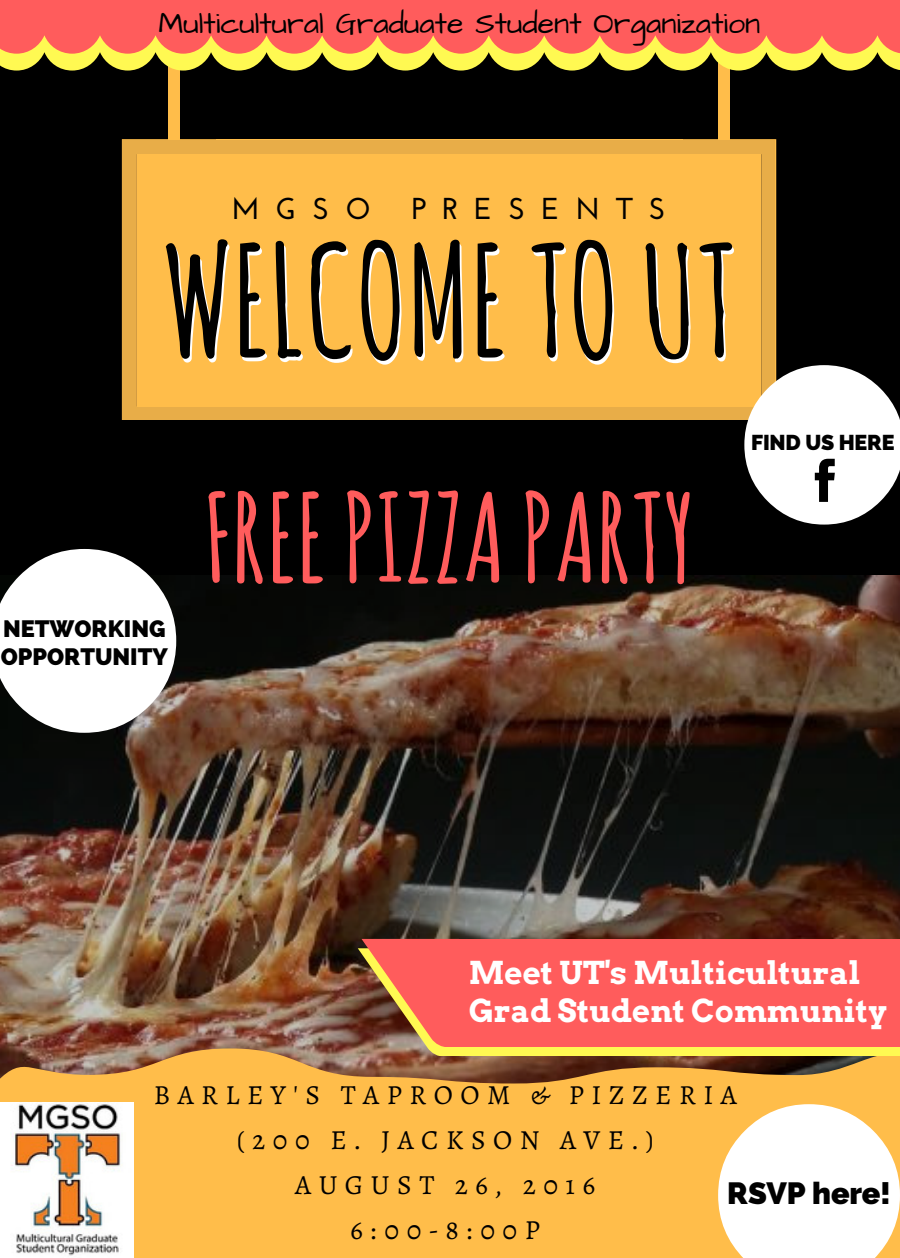
<style>
.page{position:relative;width:900px;height:1258px;background:#000}
.page>*{position:absolute;margin:0;border:0;box-sizing:border-box;transform-origin:0 0}
.t1{font:700 151px "Amatic SC";color:#000}
.t2{font:700 120.75px "Amatic SC";color:#ff5c5c}
.t3{font:700 31.25px/37.5px "Arvo";color:#fff}
.t4{font:800 30.5px "Raleway";letter-spacing:-.005em;color:#000}
.t5{font:30.25px "Architects Daughter";color:#000}
.t6{font:700 30.25px "Josefin Sans";letter-spacing:.53em;color:#000}
.t7{font:27.75px/45px "Alegreya SC";letter-spacing:.27em;color:#000;text-align:center}
.t8{font:800 23.5px/28px "Raleway";color:#000}
.t9{font:800 21.5px "Raleway";letter-spacing:-.01em;color:#000}
</style>
<div class="page">
<img style="left:0;top:575px;width:900px;height:471px">
<svg style="left:0;top:1046px;width:900px;height:69px;background:#d49b45"></svg>
<div style="left:0;top:1115px;width:900px;height:143px;background:#ffbd4a"></div>
<div style="left:718px;top:0;width:11px;height:269px;background:#ffbd4a"></div>
<div style="left:169px;top:0;width:11px;height:269px;background:#ffbd4a"></div>
<div style="left:122px;top:139px;width:94px;height:280px;background:#e8ad48"></div>
<div style="left:137px;top:154px;width:81px;height:252px;background:#ffbd4a"></div>
<div style="left:216px;top:139px;width:320px;height:15px;background:#ffbd4a"></div>
<div style="left:216px;top:140px;width:319px;height:14px;background:#e8ad48"></div>
<div style="left:216px;top:406px;width:319px;height:13px;background:#e8ad48"></div>
<div style="left:216px;top:154px;width:320px;height:252px;background:#ffbd4a"></div>
<div style="left:535px;top:139px;width:147px;height:15px;background:#ffbd4a"></div>
<div style="left:535px;top:140px;width:147px;height:14px;background:#e8ad48"></div>
<div style="left:535px;top:406px;width:147px;height:13px;background:#e8ad48"></div>
<div style="left:535px;top:154px;width:147px;height:252px;background:#ffbd4a"></div>
<svg style="left:0;top:54px;width:900px;height:17px;fill:#fff952"></svg>
<svg style="left:0;top:0;width:900px;height:54px;background:#fe6b5a"></svg>
<svg style="left:718px;top:1104px;width:182px;height:154px;background:#fff4e0"></svg>
<svg style="left:0;top:549px;width:176px;height:183px;background:#d6d5d4"></svg>
<div style="left:454px;top:948px;width:446px;height:107px;background:#fff952"></div>
<div style="left:457px;top:939px;width:443px;height:107px;background:#ff5c5c"></div>
<svg style="left:358px;top:939px;width:101px;height:116px;background:#ce664f"></svg>
<img style="left:0;top:1102px;width:133px;height:156px">
<svg style="left:680px;top:139px;width:220px;height:385px"></svg>
<p class="t5" style="left:159px;top:3px;width:603px">Multicultural Graduate Student Organization</p>
<p class="t6" style="left:231px;top:196px;width:141px">MGSO</p>
<p class="t6" style="left:412px;top:196px;width:255px">PRESENTS</p>
<h1 class="t1" style="left:162px;top:203px;width:576px">WELCOME TOUT</h1>
<p class="t8" style="left:1px;top:615px;width:168px">NETWORKING<br>OPPORTUNITY</p>
<h2 class="t2" style="left:204px;top:460px;width:491px">FREE PIZZAPARTY</h2>
<p class="t9" style="left:751px;top:429px;width:145px">FIND US HERE</p>
<p class="t3" style="left:469px;top:954px;width:420px">Meet UT's Multicultural<br>Grad Student Community</p>
<p class="t3" style="left:465px;top:963px;width:420px">Meet UT's Multicultural<br>Grad Student Community</p>
<p class="t7" style="left:154px;top:1072px;width:585px">BARLEY'S TAPROOM &amp; PIZZERIA (200 E. JACKSON AVE.)<br>AUGUST 26, 2016<br>6:00-8:00P</p>
<p class="t4" style="left:727px;top:1174px;width:165px">RSVP here!</p>
</div>
